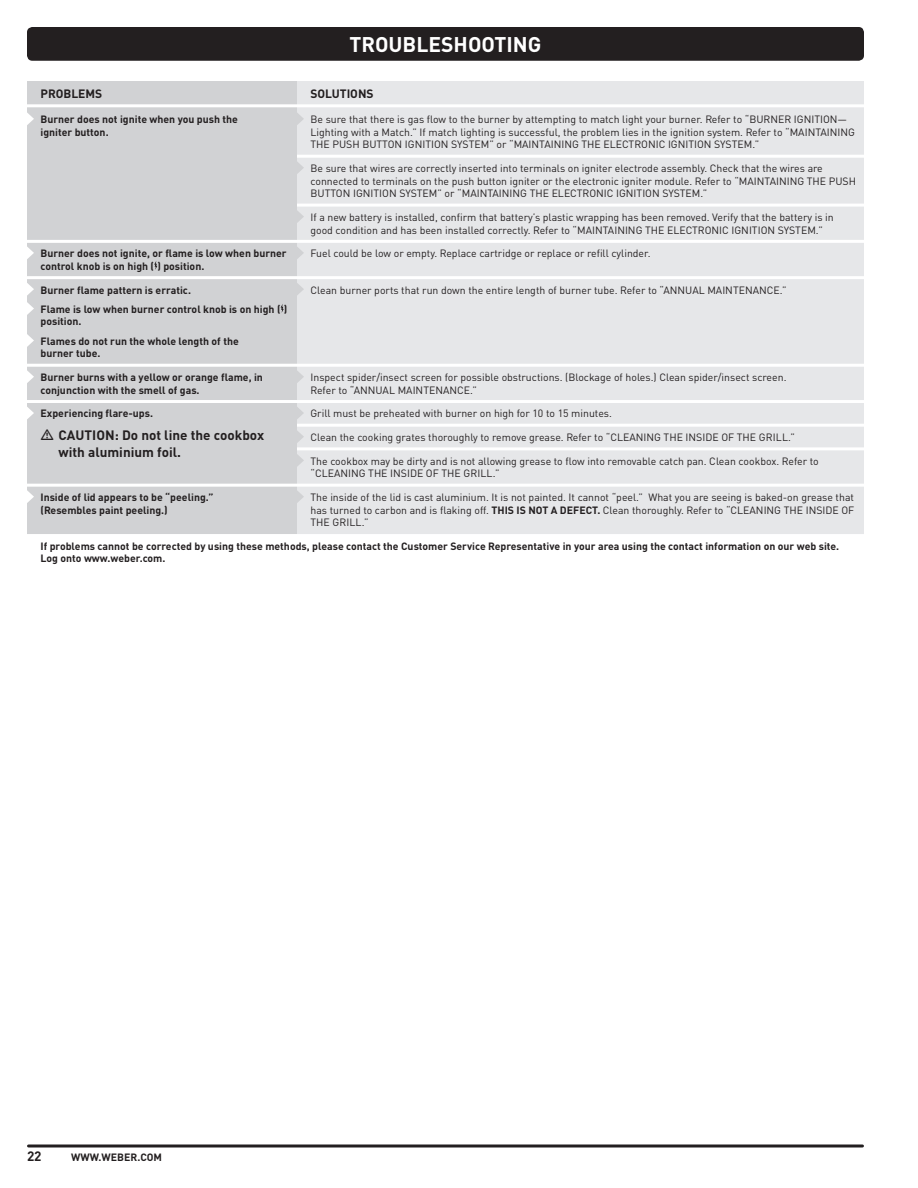
<style>
.page{position:relative;width:918px;height:1188px;background:#fff}
.page>*{position:absolute;margin:0;border:0;box-sizing:border-box;transform-origin:0 0}
.t1{font:700 21px "DIN Pro";color:#fff}
.t2{font:700 13.5px/16.2px "DIN Pro";color:#231f20}
.t3{font:700 12px "DIN Pro";color:#231f20}
.t4{font:10.5px/12.6px "DIN Pro";color:#231f20}
.t5{font:700 10.5px/12.6px "DIN Pro";color:#231f20}
.s1{font-weight:700}
</style>
<div class="page">
<div style="left:27px;top:27px;width:837px;height:34px;background:#231f20;border-radius:5px"></div>
<svg style="left:28px;top:1144px;width:834px;height:4px;background:#595657"></svg>
<div style="left:27px;top:81px;width:270px;height:453px;background:#d1d2d4"></div>
<div style="left:297px;top:81px;width:567px;height:453px;background:#e6e7e9"></div>
<hr style="left:27px;top:104px;width:270px;height:3px;background:#fff">
<hr style="left:297px;top:104px;width:567px;height:3px;background:#fff">
<hr style="left:297px;top:155px;width:567px;height:3px;background:#fff">
<hr style="left:297px;top:204px;width:567px;height:3px;background:#fff">
<hr style="left:27px;top:240px;width:270px;height:3px;background:#fff">
<hr style="left:297px;top:240px;width:567px;height:3px;background:#fff">
<hr style="left:27px;top:276px;width:270px;height:3px;background:#fff">
<hr style="left:297px;top:276px;width:567px;height:3px;background:#fff">
<hr style="left:27px;top:364px;width:270px;height:3px;background:#fff">
<hr style="left:297px;top:364px;width:567px;height:3px;background:#fff">
<hr style="left:27px;top:400px;width:270px;height:3px;background:#fff">
<hr style="left:297px;top:400px;width:567px;height:3px;background:#fff">
<hr style="left:297px;top:424px;width:567px;height:3px;background:#fff">
<hr style="left:297px;top:447px;width:567px;height:3px;background:#fff">
<hr style="left:27px;top:484px;width:270px;height:3px;background:#fff">
<hr style="left:297px;top:484px;width:567px;height:3px;background:#fff">
<svg style="left:154px;top:261px;width:3px;height:9px"></svg>
<svg style="left:281px;top:304px;width:3px;height:9px"></svg>
<svg style="left:27px;top:112px;width:7px;height:13px"></svg>
<svg style="left:297px;top:112px;width:7px;height:13px"></svg>
<svg style="left:297px;top:161px;width:7px;height:13px"></svg>
<svg style="left:297px;top:210px;width:7px;height:13px"></svg>
<svg style="left:27px;top:246px;width:7px;height:13px"></svg>
<svg style="left:297px;top:246px;width:7px;height:13px"></svg>
<svg style="left:27px;top:283px;width:7px;height:13px"></svg>
<svg style="left:27px;top:302px;width:7px;height:13px"></svg>
<svg style="left:27px;top:334px;width:7px;height:13px"></svg>
<svg style="left:297px;top:283px;width:7px;height:13px"></svg>
<svg style="left:27px;top:370px;width:7px;height:13px"></svg>
<svg style="left:297px;top:370px;width:7px;height:13px"></svg>
<svg style="left:27px;top:407px;width:7px;height:12px"></svg>
<svg style="left:297px;top:407px;width:7px;height:12px"></svg>
<svg style="left:297px;top:430px;width:7px;height:13px"></svg>
<svg style="left:297px;top:454px;width:7px;height:13px"></svg>
<svg style="left:27px;top:490px;width:7px;height:13px"></svg>
<svg style="left:297px;top:490px;width:7px;height:13px"></svg>
<svg style="left:41px;top:430px;width:12px;height:10px"></svg>
<h1 class="t1" style="left:350px;top:27px;width:193px">TROUBLESHOOTING</h1>
<p class="t3" style="left:40px;top:84px;width:63px">PROBLEMS</p>
<p class="t3" style="left:310px;top:84px;width:65px">SOLUTIONS</p>
<p class="t5" style="left:40px;top:112px;width:199px">Burner does not ignite when you push the igniter button.</p>
<p class="t4" style="left:310px;top:112px;width:546px">Be sure that there is gas flow to the burner by attempting to match light your burner. Refer to “BURNER IGNITION—<br>Lighting with a Match.” If match lighting is successful, the problem lies in the ignition system. Refer to “MAINTAINING<br>THE PUSH BUTTON IGNITION SYSTEM” or “MAINTAINING THE ELECTRONIC IGNITION SYSTEM.”</p>
<p class="t4" style="left:310px;top:161px;width:547px">Be sure that wires are correctly inserted into terminals on igniter electrode assembly. Check that the wires are connected to terminals on the push button igniter or the electronic igniter module. Refer to “MAINTAINING THE PUSH<br>BUTTON IGNITION SYSTEM” or “MAINTAINING THE ELECTRONIC IGNITION SYSTEM.”</p>
<p class="t4" style="left:310px;top:210px;width:525px">If a new battery is installed, confirm that battery’s plastic wrapping has been removed. Verify that the battery is in good condition and has been installed correctly. Refer to “MAINTAINING THE ELECTRONIC IGNITION SYSTEM.”</p>
<p class="t5" style="left:40px;top:246px;width:248px">Burner does not ignite, or flame is low when burner control knob is on high ( ) position.</p>
<p class="t4" style="left:310px;top:246px;width:342px">Fuel could be low or empty. Replace cartridge or replace or refill cylinder.</p>
<p class="t5" style="left:41px;top:279px;width:248px;line-height:19.4px">Burner flame pattern is erratic.<br>Flame is low when burner control knob is on high ( )</p>
<p class="t5" style="left:41px;top:311px;width:200px;line-height:19.4px">position.<br>Flames do not run the whole length of the</p>
<p class="t5" style="left:41px;top:346px;width:61px">burner tube.</p>
<p class="t4" style="left:310px;top:282px;width:478px">Clean burner ports that run down the entire length of burner tube. Refer to “ANNUAL MAINTENANCE.”</p>
<p class="t5" style="left:41px;top:370px;width:224px">Burner burns with a yellow or orange flame, in conjunction with the smell of gas.</p>
<p class="t4" style="left:310px;top:370px;width:478px">Inspect spider/insect screen for possible obstructions. (Blockage of holes.) Clean spider/insect screen.<br>Refer to “ANNUAL MAINTENANCE.”</p>
<p class="t5" style="left:41px;top:406px;width:114px">Experiencing flare-ups.</p>
<p class="t2" style="left:59px;top:426px;width:207px">CAUTION: Do not line the cookbox with aluminium foil.</p>
<p class="t4" style="left:310px;top:406px;width:303px">Grill must be preheated with burner on high for 10 to 15 minutes.</p>
<p class="t4" style="left:310px;top:430px;width:486px">Clean the cooking grates thoroughly to remove grease. Refer to “CLEANING THE INSIDE OF THE GRILL.”</p>
<p class="t4" style="left:310px;top:454px;width:510px">The cookbox may be dirty and is not allowing grease to flow into removable catch pan. Clean cookbox. Refer to “CLEANING THE INSIDE OF THE GRILL.”</p>
<p class="t5" style="left:41px;top:490px;width:175px">Inside of lid appears to be “peeling.” (Resembles paint peeling.)</p>
<p class="t4" style="left:310px;top:490px;width:545px;text-align:justify">The inside of the lid is cast aluminium. It is not painted. It cannot “peel.” What you are seeing is baked-on grease that has turned to carbon and is flaking off. <span class="s1">THIS IS NOT A DEFECT.</span> Clean thoroughly. Refer to “CLEANING THE INSIDE OF THE GRILL.”</p>
<p class="t5" style="left:41px;top:539px;width:800px">If problems cannot be corrected by using these methods, please contact the Customer Service Representative in your area using the contact information on our web site.<br>Log onto www.weber.com.</p>
<p class="t2" style="left:27px;top:1146px;width:16px">22</p>
<p class="t5" style="left:71px;top:1150px;width:92px">WWW.WEBER.COM</p>
</div>
